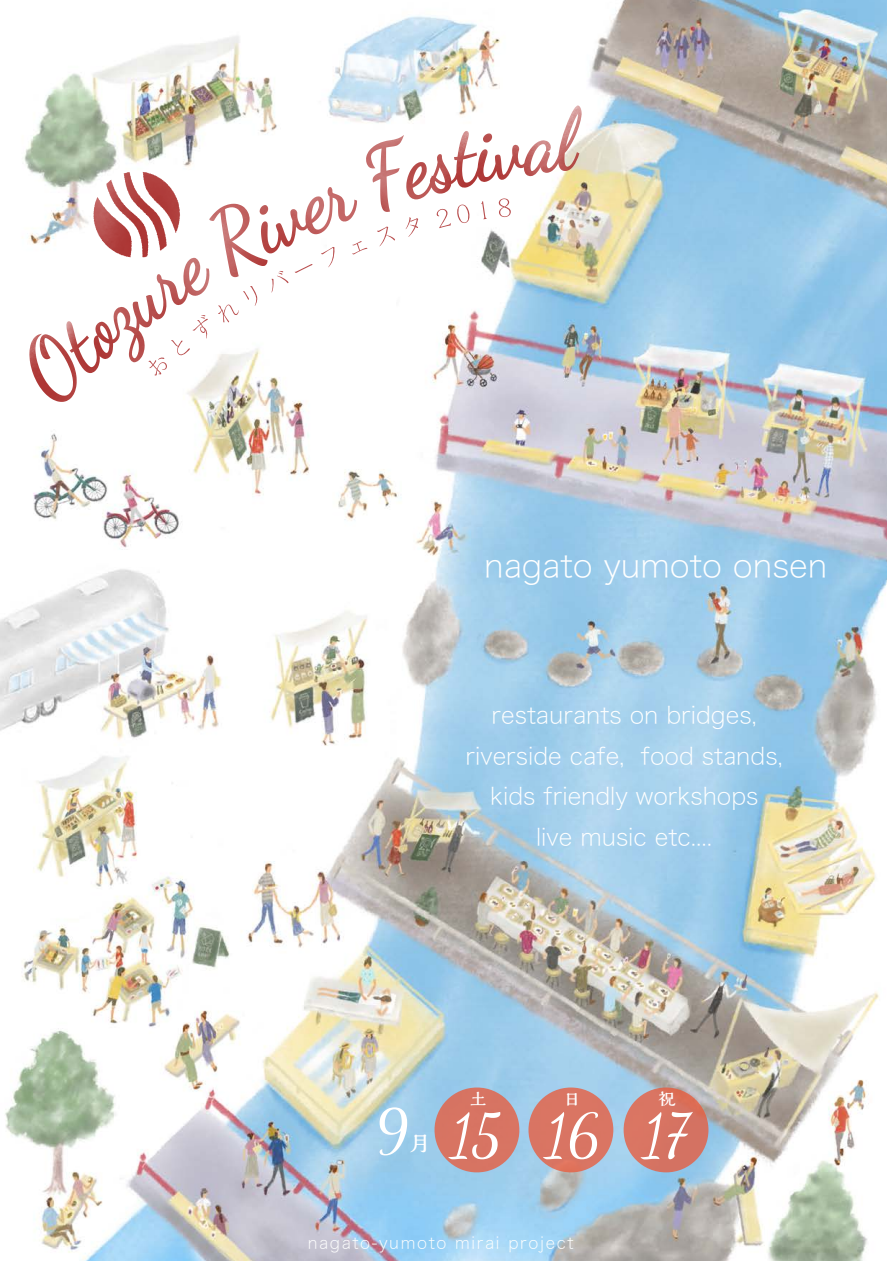
<style>
.page{position:relative;width:887px;height:1261px;background:#fff}
.page>*{position:absolute;margin:0;border:0;box-sizing:border-box;transform-origin:0 0}
.t1{font:59.55px "Dancing Script";color:#fff}
.t2{font:58.65px "Dancing Script";color:#fff}
.t3{font:33px "Hiragino Sans W1";color:#fff}
.t4{font:24px/40.5px "Hiragino Sans W1";color:#fff;text-align:center}
.t5{font:700 20.7px "Kaimin So Std";color:#fff}
.t6{font:700 16.65px "Kaimin So Std";color:#fff}
.t7{font:16.5px "Hiragino Sans W1";letter-spacing:.1em;color:#fff}
</style>
<div class="page">
<img style="left:0;top:0;width:887px;height:1260px">
<svg style="left:434px;top:1087px;width:85px;height:85px;background:#ca8680"></svg>
<div style="left:528px;top:1087px;width:85px;height:85px;background:#d97563;border-radius:50%"></div>
<div style="left:623px;top:1087px;width:85px;height:85px;background:linear-gradient(to right,#d97a6a,#d56e5c);border-radius:50%"></div>
<img style="left:124px;top:172px;width:27px;height:48px">
<img style="left:29px;top:333px;width:48px;height:69px">
<img style="left:85px;top:259px;width:106px;height:108px">
<img style="left:209px;top:204px;width:58px;height:73px">
<svg style="left:259px;top:205px;width:2px;height:10px"></svg>
<img style="left:261px;top:187px;width:72px;height:66px">
<img style="left:366px;top:135px;width:38px;height:77px">
<img style="left:454px;top:105px;width:124px;height:78px">
<svg style="left:148px;top:314px;width:60px;height:61px"></svg>
<svg style="left:218px;top:285px;width:40px;height:37px"></svg>
<svg style="left:271px;top:271px;width:18px;height:21px"></svg>
<svg style="left:295px;top:264px;width:18px;height:9px"></svg>
<svg style="left:321px;top:247px;width:14px;height:20px"></svg>
<svg style="left:352px;top:241px;width:15px;height:13px"></svg>
<svg style="left:377px;top:226px;width:18px;height:20px"></svg>
<svg style="left:405px;top:217px;width:13px;height:20px"></svg>
<svg style="left:436px;top:204px;width:34px;height:24px"></svg>
<svg style="left:481px;top:201px;width:6px;height:18px"></svg>
<svg style="left:498px;top:198px;width:13px;height:19px"></svg>
<h3 class="t3" style="left:484px;top:536px;width:345px">nagato yumoto onsen</h3>
<p class="t4" style="left:465px;top:693px;width:319px">restaurants on bridges, riverside cafe, food stands, kids friendly workshops<br>live music etc....</p>
<h1 class="t1" style="left:375px;top:1095px;width:35px">9</h1>
<p class="t5" style="left:410px;top:1128px;width:22px">月</p>
<p class="t6" style="left:470px;top:1087px;width:18px">土</p>
<h2 class="t2" style="left:451px;top:1099px;width:51px">15</h2>
<p class="t6" style="left:564px;top:1087px;width:18px">日</p>
<h2 class="t2" style="left:546px;top:1099px;width:56px">16</h2>
<p class="t6" style="left:659px;top:1087px;width:18px">祝</p>
<h2 class="t2" style="left:643px;top:1099px;width:47px">17</h2>
<p class="t7" style="left:308px;top:1227px;width:267px">nagato-yumoto mirai project</p>
</div>
